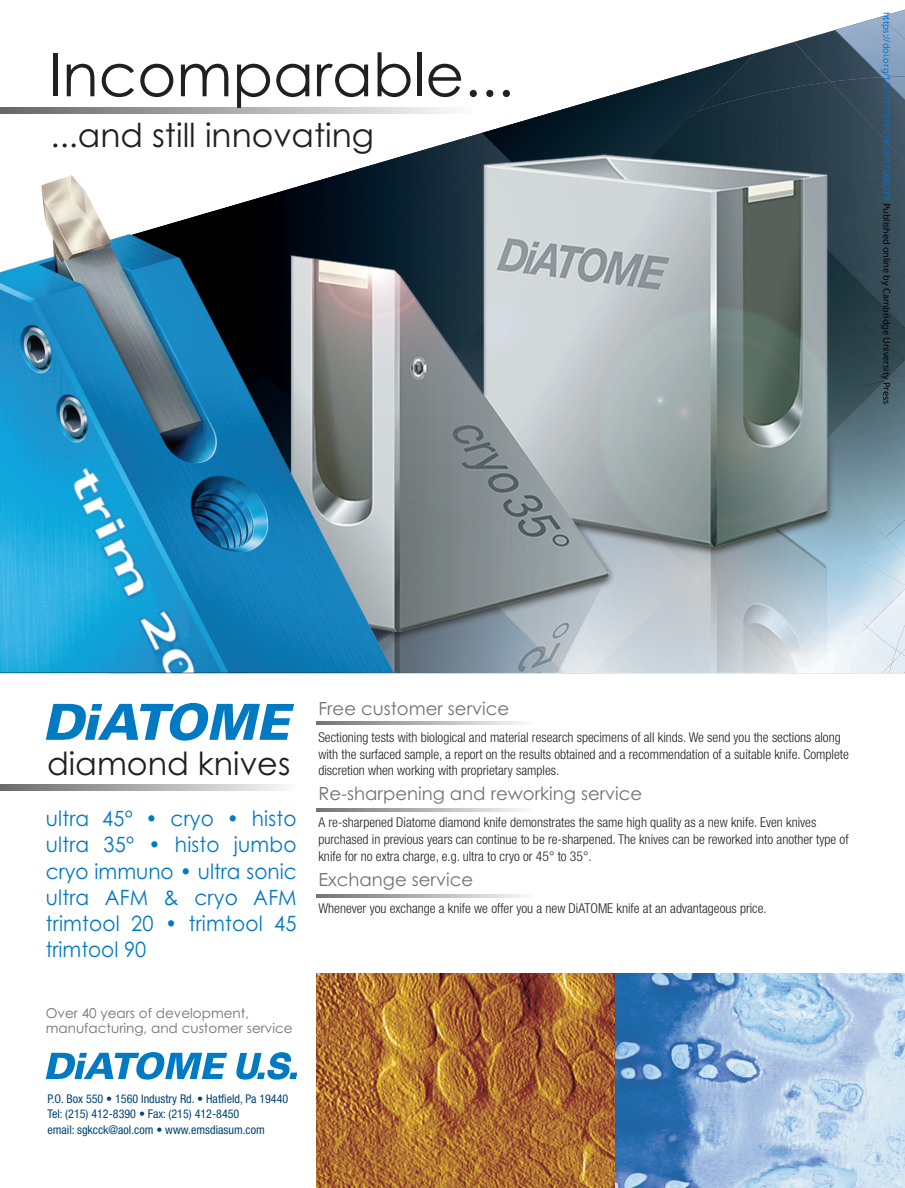
<style>
.page{position:relative;width:905px;height:1188px;background:#fff}
.page>*{position:absolute;margin:0;border:0;box-sizing:border-box;transform-origin:0 0}
.t1{font:59.7px "Century Gothic";color:#231f20}
.t2{font:32.85px "Century Gothic";color:#231f20}
.t3{font:31.8px "Century Gothic";color:#231f20}
.t4{font:21.15px/26.2px "Century Gothic";letter-spacing:.01em;color:#007ac2;text-align:justify;scale:.95 1}
.t5{font:18px "Century Gothic";color:#717275}
.t6{font:300 condensed 13.5px/16.5px "Helvetica Neue LT Std";color:#231f20}
.t7{font:13.5px/15px "Century Gothic";color:#717275}
.t8{font:condensed 12px/15.6px "Helvetica Neue LT Std";color:#004574}
.t9{font:9px "Noto Sans";color:#0172cf}
.s1{color:#000}
</style>
<div class="page">
<svg style="left:0;top:108px;width:452px;height:5px;background:#aaacae"></svg>
<img style="left:533px;top:91px;width:91px;height:27px">
<img style="left:755px;top:42px;width:39px;height:40px">
<img style="left:624px;top:53px;width:131px;height:58px">
<img style="left:880px;top:10px;width:24px;height:7px">
<img style="left:794px;top:30px;width:41px;height:52px">
<img style="left:835px;top:17px;width:69px;height:60px">
<img style="left:627px;top:82px;width:277px;height:91px">
<img style="left:624px;top:111px;width:73px;height:7px">
<img style="left:830px;top:77px;width:74px;height:85px">
<img style="left:882px;top:76px;width:22px;height:24px">
<img style="left:862px;top:173px;width:42px;height:15px">
<div style="left:862px;top:188px;width:42px;height:88px;background:#384d59"></div>
<img style="left:862px;top:230px;width:12px;height:68px">
<img style="left:874px;top:276px;width:30px;height:22px">
<img style="left:862px;top:298px;width:42px;height:20px">
<div style="left:862px;top:318px;width:42px;height:43px;background:#2d444c"></div>
<img style="left:862px;top:627px;width:5px;height:39px">
<img style="left:867px;top:627px;width:29px;height:23px">
<img style="left:862px;top:585px;width:42px;height:42px">
<svg style="left:862px;top:361px;width:43px;height:196px;background:#64818e"></svg>
<img style="left:885px;top:520px;width:19px;height:17px">
<img style="left:862px;top:537px;width:42px;height:48px">
<svg style="left:882px;top:649px;width:23px;height:24px"></svg>
<img style="left:896px;top:625px;width:8px;height:28px">
<img style="left:0;top:118px;width:862px;height:555px">
<img style="left:317px;top:973px;width:298px;height:215px">
<img style="left:615px;top:973px;width:289px;height:215px">
<svg style="left:46px;top:703px;width:248px;height:38px"></svg>
<svg style="left:46px;top:1052px;width:181px;height:28px"></svg>
<svg style="left:236px;top:1052px;width:60px;height:28px"></svg>
<svg style="left:0;top:785px;width:284px;height:5px"></svg>
<svg style="left:317px;top:721px;width:207px;height:3px"></svg>
<svg style="left:317px;top:809px;width:207px;height:3px"></svg>
<svg style="left:317px;top:894px;width:207px;height:4px"></svg>
<p class="t1" style="left:49px;top:38px;width:466px">Incomparable...</p>
<p class="t2" style="left:51px;top:115px;width:325px">...and still innovating</p>
<p class="t9" style="left:893px;top:12px;width:394px;rotate:90deg">https://doi.org/10.1017/S1551929517000219 <span class="s1">Published online by Cambridge University Press</span></p>
<p class="t3" style="left:47px;top:744px;width:245px">diamond knives</p>
<p class="t4" style="left:46px;top:805px;width:265px">ultra 45° • cryo • histo ultra 35° • histo jumbo cryo immuno • ultra sonic ultra AFM &amp; cryo AFM trimtool 20 • trimtool 45 trimtool 90</p>
<p class="t7" style="left:46px;top:1005px;width:248px">Over 40 years of development, manufacturing, and customer service</p>
<p class="t5" style="left:318px;top:697px;width:192px">Free customer service</p>
<p class="t6" style="left:318px;top:729px;width:532px">Sectioning tests with biological and material research specimens of all kinds. We send you the sections along with the surfaced sample, a report on the results obtained and a recommendation of a suitable knife. Complete discretion when working with proprietary samples.</p>
<p class="t5" style="left:318px;top:783px;width:325px">Re-sharpening and reworking service</p>
<p class="t6" style="left:318px;top:814px;width:531px">A re-sharpened Diatome diamond knife demonstrates the same high quality as a new knife. Even knives purchased in previous years can continue to be re-sharpened. The knives can be reworked into another type of knife for no extra charge, e.g. ultra to cryo or 45° to 35°.</p>
<p class="t5" style="left:318px;top:868px;width:156px">Exchange service</p>
<p class="t6" style="left:318px;top:900px;width:450px">Whenever you exchange a knife we offer you a new DiATOME knife at an advantageous price.</p>
<p class="t8" style="left:47px;top:1091px;width:242px">P.O. Box 550 • 1560 Industry Rd. • Hatfield, Pa 19440<br>Tel: (215) 412-8390 • Fax: (215) 412-8450<br>email: sgkcck@aol.com • www.emsdiasum.com</p>
</div>
